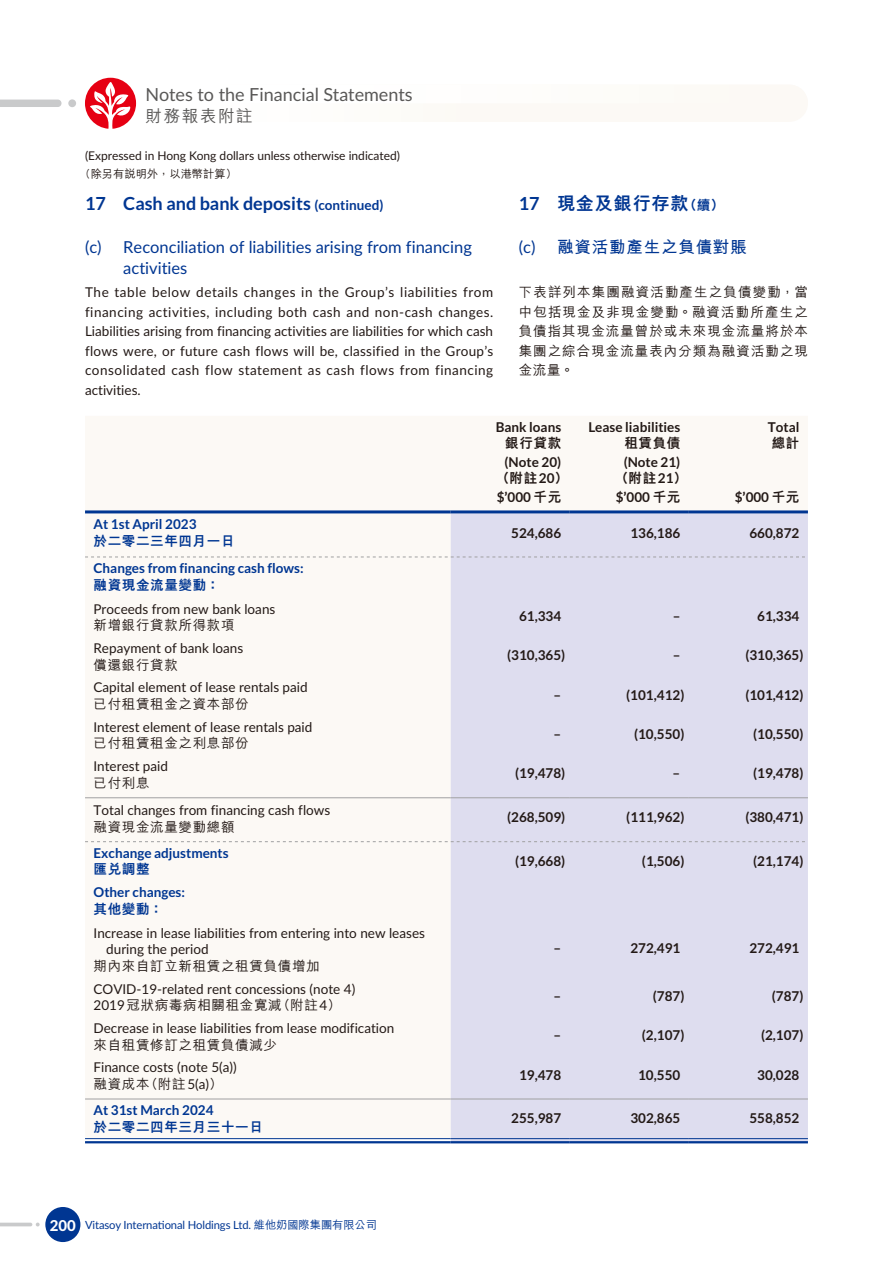
<style>
.page{position:relative;width:893px;height:1263px;background:#fff}
.page>*{position:absolute;margin:0;border:0;box-sizing:border-box;transform-origin:0 0}
.t1{font:700 18px "Lato";color:#003692}
.t2{font:18px "Lato";color:#595857}
.t3{font:800 18px "M Hei HK";letter-spacing:.05em;color:#003692}
.t4{font:16.5px/21px "Lato";color:#003692}
.t5{font:700 16.5px "M Hei HK";letter-spacing:.05em;color:#003692}
.t6{font:500 16.5px "M Hei HK";letter-spacing:.1em;color:#595857}
.t7{font:13.5px/19.5px "Lato";color:#231916;text-align:justify}
.t8{font:700 13.5px "Lato";color:#231916}
.t9{font:500 13.5px/19.5px "M Hei HK";letter-spacing:.05em;color:#231916;text-align:justify}
.t10{font:700 13.5px "Lato";color:#003692}
.t11{font:800 13.5px "M Hei HK";letter-spacing:.05em;color:#003692}
.t12{font:800 13.5px "M Hei HK";letter-spacing:.05em;color:#231916}
.t13{font:12px "Lato";color:#231916}
.t14{font:11.25px "Lato";letter-spacing:-.01em;color:#003692}
.t15{font:500 11.25px "M Hei HK";color:#231916}
.s1{font-size:13.5px}
.s2{font-family:"Lato";font-weight:700}
.s3{font-family:"Lato";font-weight:400}
.s4{font-weight:800;font-size:15px;color:#fff}
.s5{font-family:"M Hei HK";font-weight:500}
.s6{font-weight:800}
.s7{font-family:"M Hei HK";font-weight:800}
</style>
<div class="page">
<div style="left:45px;top:1207px;width:35px;height:35px;background:#003692;border-radius:50%"></div>
<svg style="left:0;top:1222px;width:40px;height:4px"></svg>
<svg style="left:85px;top:78px;width:52px;height:51px"></svg>
<svg style="left:0;top:100px;width:62px;height:7px"></svg>
<div style="left:68px;top:99px;width:8px;height:8px;background:#c9cacb;border-radius:50%"></div>
<div style="left:85px;top:513px;width:366px;height:625px;background:#fcf9f5"></div>
<div style="left:451px;top:513px;width:357px;height:628px;background:#deddef"></div>
<hr style="left:85px;top:510px;width:366px;height:3px;background:#003692">
<hr style="left:451px;top:510px;width:119px;height:3px;background:#003692">
<hr style="left:570px;top:510px;width:119px;height:3px;background:#003692">
<hr style="left:689px;top:510px;width:119px;height:3px;background:#003692">
<svg style="left:85px;top:557px;width:720px;height:1px"></svg>
<hr style="left:85px;top:797px;width:366px;height:1px;background:#a0a0a1">
<hr style="left:451px;top:797px;width:119px;height:1px;background:#a0a0a1">
<hr style="left:570px;top:797px;width:119px;height:1px;background:#a0a0a1">
<hr style="left:689px;top:797px;width:119px;height:1px;background:#a0a0a1">
<svg style="left:85px;top:841px;width:720px;height:1px"></svg>
<hr style="left:85px;top:1098px;width:366px;height:1px;background:#a0a0a1">
<hr style="left:451px;top:1098px;width:119px;height:1px;background:#a0a0a1">
<hr style="left:570px;top:1098px;width:119px;height:1px;background:#a0a0a1">
<hr style="left:689px;top:1098px;width:119px;height:1px;background:#a0a0a1">
<hr style="left:85px;top:1138px;width:366px;height:1px;background:#003692">
<hr style="left:85px;top:1141px;width:366px;height:2px;background:#003692">
<hr style="left:451px;top:1138px;width:119px;height:1px;background:#003692">
<hr style="left:451px;top:1141px;width:119px;height:2px;background:#003692">
<hr style="left:570px;top:1138px;width:119px;height:1px;background:#003692">
<hr style="left:570px;top:1141px;width:119px;height:2px;background:#003692">
<hr style="left:689px;top:1138px;width:119px;height:1px;background:#003692">
<hr style="left:689px;top:1141px;width:119px;height:2px;background:#003692">
<h1 class="t2" style="left:146px;top:81px;width:269px">Notes to the Financial Statements</h1>
<p class="t6" style="left:146px;top:103px;width:109px">財務報表附註</p>
<p class="t13" style="left:85px;top:147px;width:317px">(Expressed in Hong Kong dollars unless otherwise indicated)</p>
<p class="t15" style="left:85px;top:166px;width:153px">(除另有說明外，以港幣計算）</p>
<h1 class="t1" style="left:85px;top:193px;width:300px">17 Cash and bank deposits <span class="s1">(continued)</span></h1>
<p class="t4" style="left:123px;top:236px;width:350px;text-indent:-38px">(c) Reconciliation of liabilities arising from financing activities</p>
<p class="t7" style="left:85px;top:282px;width:410px">The table below details changes in the Group’s liabilities from financing activities, including both cash and non-cash changes.<br>Liabilities arising from financing activities are liabilities for which cash flows were, or future cash flows will be, classified in the Group’s consolidated cash flow statement as cash flows from financing activities.</p>
<h1 class="t3" style="left:519px;top:194px;width:207px"><span class="s2">17</span> 現金及銀行存款<span class="s1">（續）</span></h1>
<p class="t5" style="left:519px;top:235px;width:230px"><span class="s3">(c)</span> 融資活動產生之負債對賬</p>
<p class="t9" style="left:519px;top:281px;width:291px">下表詳列本集團融資活動產生之負債變動，當中包括現金及非現金變動。融資活動所產生之負債指其現金流量曾於或未來現金流量將於本集團之綜合現金流量表內分類為融資活動之現金流量。</p>
<p class="t8" style="left:496px;top:419px;width:67px">Bank loans</p>
<p class="t12" style="left:505px;top:436px;width:58px">銀行貸款</p>
<p class="t8" style="left:505px;top:454px;width:58px">(Note 20)</p>
<p class="t12" style="left:496px;top:471px;width:74px">（附註<span class="s2">20</span>）</p>
<p class="t8" style="left:588px;top:419px;width:94px">Lease liabilities</p>
<p class="t12" style="left:624px;top:436px;width:58px">租賃負債</p>
<p class="t8" style="left:624px;top:454px;width:58px">(Note 21)</p>
<p class="t12" style="left:615px;top:471px;width:74px">（附註<span class="s2">21</span>）</p>
<p class="t8" style="left:768px;top:419px;width:33px">Total</p>
<p class="t12" style="left:772px;top:436px;width:29px">總計</p>
<p class="t10" style="left:94px;top:517px;width:104px">At 1st April 2023</p>
<p class="t11" style="left:94px;top:534px;width:143px">於二零二三年四月一日</p>
<p class="t10" style="left:94px;top:560px;width:212px">Changes from financing cash flows:</p>
<p class="t11" style="left:94px;top:578px;width:128px">融資現金流量變動：</p>
<p class="t7" style="left:94px;top:598px;width:183px">Proceeds from new bank loans</p>
<p class="t9" style="left:94px;top:614px;width:143px">新增銀行貸款所得款項</p>
<p class="t7" style="left:94px;top:638px;width:151px">Repayment of bank loans</p>
<p class="t9" style="left:94px;top:654px;width:86px">償還銀行貸款</p>
<p class="t7" style="left:94px;top:677px;width:216px">Capital element of lease rentals paid</p>
<p class="t9" style="left:94px;top:693px;width:157px">已付租賃租金之資本部份</p>
<p class="t7" style="left:94px;top:716px;width:220px">Interest element of lease rentals paid</p>
<p class="t9" style="left:94px;top:732px;width:157px">已付租賃租金之利息部份</p>
<p class="t7" style="left:93px;top:756px;width:76px">Interest paid</p>
<p class="t9" style="left:93px;top:772px;width:58px">已付利息</p>
<p class="t7" style="left:94px;top:800px;width:238px">Total changes from financing cash flows</p>
<p class="t9" style="left:94px;top:816px;width:143px">融資現金流量變動總額</p>
<p class="t10" style="left:94px;top:845px;width:137px">Exchange adjustments</p>
<p class="t11" style="left:94px;top:863px;width:58px">匯兌調整</p>
<p class="t10" style="left:94px;top:885px;width:93px">Other changes:</p>
<p class="t11" style="left:94px;top:902px;width:71px">其他變動：</p>
<p class="t7" style="left:106px;top:924px;width:320px;line-height:16.5px;text-indent:-13px">Increase in lease liabilities from entering into new leases during the period</p>
<p class="t9" style="left:94px;top:955px;width:228px">期內來自訂立新租賃之租賃負債增加</p>
<p class="t7" style="left:94px;top:978px;width:263px">COVID-19-related rent concessions (note 4)</p>
<p class="t9" style="left:94px;top:994px;width:249px"><span class="s3">2019</span>冠狀病毒病相關租金寛減（附註<span class="s3">4</span>）</p>
<p class="t7" style="left:94px;top:1018px;width:302px">Decrease in lease liabilities from lease modification</p>
<p class="t9" style="left:94px;top:1034px;width:185px">來自租賃修訂之租賃負債減少</p>
<p class="t7" style="left:94px;top:1057px;width:145px">Finance costs (note 5(a))</p>
<p class="t9" style="left:94px;top:1073px;width:131px">融資成本（附註<span class="s3">5(a)</span>）</p>
<p class="t10" style="left:94px;top:1102px;width:121px">At 31st March 2024</p>
<p class="t11" style="left:94px;top:1120px;width:171px">於二零二四年三月三十一日</p>
<p class="t14" style="left:50px;top:1217px;width:329px"><span class="s4">200</span> Vitasoy International Holdings Ltd. <span class="s5">維他奶國際集團有限公司</span></p>
<p class="t8" style="left:497px;top:489px;width:66px">$<span class="s6">’</span>000 <span class="s7">千元</span></p>
<p class="t8" style="left:616px;top:489px;width:66px">$<span class="s6">’</span>000 <span class="s7">千元</span></p>
<p class="t8" style="left:735px;top:489px;width:66px">$<span class="s6">’</span>000 <span class="s7">千元</span></p>
<p class="t8" style="left:511px;top:525px;width:52px">524,686</p>
<p class="t8" style="left:630px;top:525px;width:52px">136,186</p>
<p class="t8" style="left:749px;top:525px;width:52px">660,872</p>
<p class="t8" style="left:519px;top:608px;width:44px">61,334</p>
<p class="t8" style="left:673px;top:608px;width:9px">–</p>
<p class="t8" style="left:757px;top:608px;width:44px">61,334</p>
<p class="t8" style="left:507px;top:647px;width:60px">(310,365)</p>
<p class="t8" style="left:673px;top:647px;width:9px">–</p>
<p class="t8" style="left:745px;top:647px;width:60px">(310,365)</p>
<p class="t8" style="left:554px;top:687px;width:9px">–</p>
<p class="t8" style="left:626px;top:687px;width:60px">(101,412)</p>
<p class="t8" style="left:745px;top:687px;width:60px">(101,412)</p>
<p class="t8" style="left:554px;top:726px;width:9px">–</p>
<p class="t8" style="left:634px;top:726px;width:52px">(10,550)</p>
<p class="t8" style="left:753px;top:726px;width:52px">(10,550)</p>
<p class="t8" style="left:515px;top:766px;width:52px">(19,478)</p>
<p class="t8" style="left:673px;top:766px;width:9px">–</p>
<p class="t8" style="left:753px;top:766px;width:52px">(19,478)</p>
<p class="t8" style="left:507px;top:809px;width:60px">(268,509)</p>
<p class="t8" style="left:626px;top:809px;width:60px">(111,962)</p>
<p class="t8" style="left:745px;top:809px;width:60px">(380,471)</p>
<p class="t8" style="left:515px;top:853px;width:52px">(19,668)</p>
<p class="t8" style="left:642px;top:853px;width:44px">(1,506)</p>
<p class="t8" style="left:753px;top:853px;width:52px">(21,174)</p>
<p class="t8" style="left:554px;top:940px;width:9px">–</p>
<p class="t8" style="left:630px;top:940px;width:52px">272,491</p>
<p class="t8" style="left:749px;top:940px;width:52px">272,491</p>
<p class="t8" style="left:554px;top:988px;width:9px">–</p>
<p class="t8" style="left:653px;top:988px;width:33px">(787)</p>
<p class="t8" style="left:772px;top:988px;width:33px">(787)</p>
<p class="t8" style="left:554px;top:1027px;width:9px">–</p>
<p class="t8" style="left:642px;top:1027px;width:44px">(2,107)</p>
<p class="t8" style="left:761px;top:1027px;width:44px">(2,107)</p>
<p class="t8" style="left:519px;top:1067px;width:44px">19,478</p>
<p class="t8" style="left:638px;top:1067px;width:44px">10,550</p>
<p class="t8" style="left:757px;top:1067px;width:44px">30,028</p>
<p class="t8" style="left:511px;top:1111px;width:52px">255,987</p>
<p class="t8" style="left:630px;top:1111px;width:52px">302,865</p>
<p class="t8" style="left:749px;top:1111px;width:52px">558,852</p>
</div>
